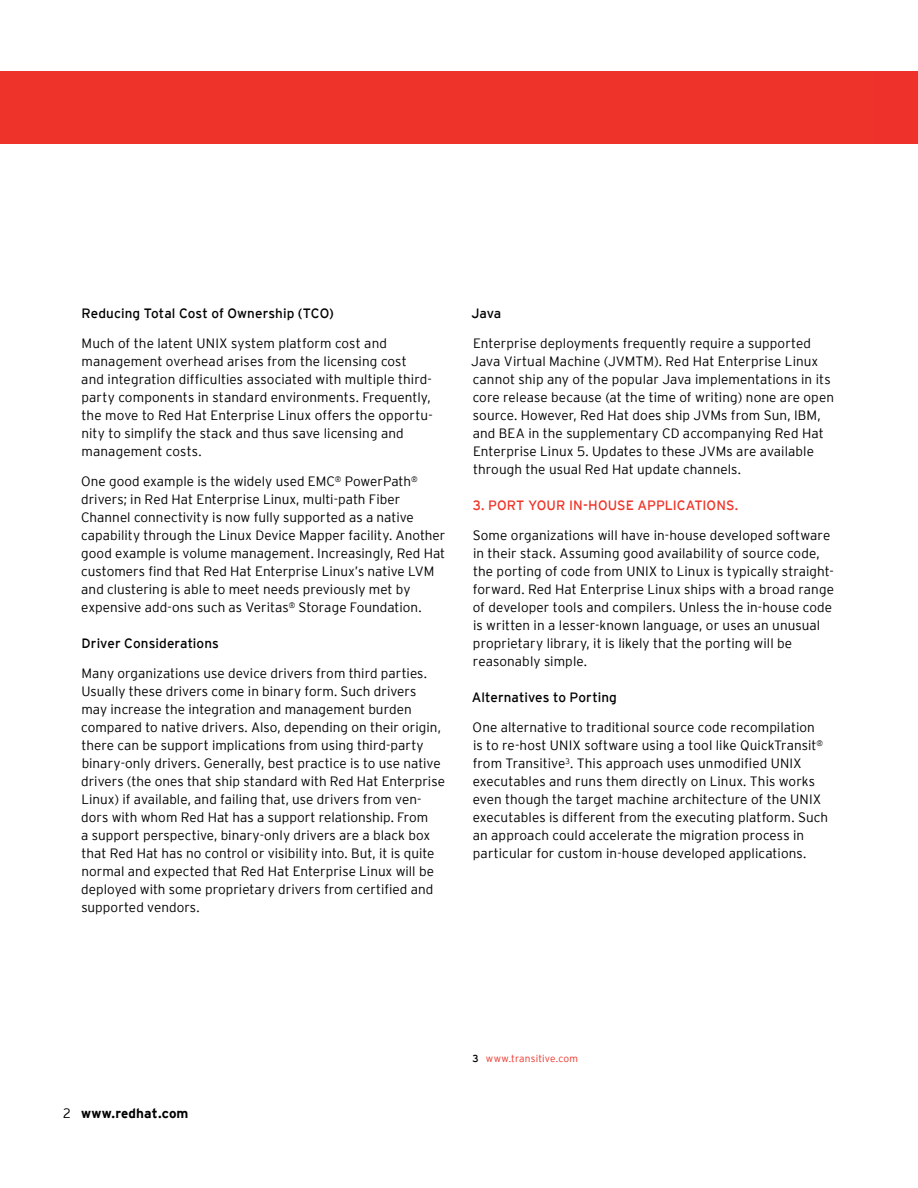
<style>
.page{position:relative;width:918px;height:1188px;background:#fff}
.page>*{position:absolute;margin:0;border:0;box-sizing:border-box;transform-origin:0 0}
.t1{font:300 13.5px/18px "Interstate";letter-spacing:.005em;color:#000}
.t2{font:13.5px "Interstate";letter-spacing:.005em;color:#000}
.t3{font:13.5px "Interstate";color:#ee342a}
.t4{font:700 13.5px "Interstate";letter-spacing:.01em;color:#000}
.t5{font:300 10.2px "Interstate";letter-spacing:.015em;color:#ee342a}
.s1{font-weight:300}
.s2{font-weight:400;color:#000}
</style>
<div class="page">
<div style="left:0;top:72px;width:918px;height:72px;background:#ee342a"></div>
<p class="t2" style="left:82px;top:306px;width:231px">Reducing Total Cost of Ownership (TCO</p>
<p class="t2" style="left:329px;top:306px;width:6px">)</p>
<p class="t1" style="left:81px;top:334px;width:353px">Much of the latent UNIX system platform cost and management overhead arises from the licensing cost and integration difficulties associated with multiple third&shy;party components in standard environments. Frequently, the move to Red Hat Enterprise Linux offers the opportu&shy;nity to simplify the stack and thus save licensing and management costs.</p>
<p class="t1" style="left:81px;top:472px;width:366px">One good example is the widely used EMC<sup>®</sup> PowerPath<sup>® </sup>drivers; in Red Hat Enterprise Linux, multi-path Fiber Channel connectivity is now fully supported as a native capability through the Linux Device Mapper facility. Another good example is volume management. Increasingly, Red Hat customers find that Red Hat Enterprise Linux’s native LVM and clustering is able to meet needs previously met by expensive add-ons such as Veritas<sup>®</sup> Storage Foundation.</p>
<p class="t2" style="left:82px;top:636px;width:139px">Driver Considerations</p>
<p class="t1" style="left:81px;top:664px;width:365px">Many organizations use device drivers from third parties.<br>Usually these drivers come in binary form. Such drivers may increase the integration and management burden compared to native drivers. Also, depending on their origin, there can be support implications from using third-party binary-only drivers. Generally, best practice is to use native drivers (the ones that ship standard with Red Hat Enterprise Linux) if available, and failing that, use drivers from ven&shy;dors with whom Red Hat has a support relationship. From<br>a support perspective, binary-only drivers are a black box that Red Hat has no control or visibility into. But, it is quite normal and expected that Red Hat Enterprise Linux will be deployed with some proprietary drivers from certified and supported vendors.</p>
<p class="t2" style="left:471px;top:306px;width:32px">Java</p>
<p class="t1" style="left:471px;top:334px;width:364px">Enterprise deployments frequently require a supported Java Virtual Machine (JVMTM). Red Hat Enterprise Linux cannot ship any of the popular Java implementations in its core release because (at the time of writing) none are open source. However, Red Hat does ship JVMs from Sun, IBM, and BEA in the supplementary CD accompanying Red Hat Enterprise Linux 5. Updates to these JVMs are available through the usual Red Hat update channels.</p>
<p class="t3" style="left:473px;top:498px;width:267px">3. Port your i n-house applications.</p>
<p class="t1" style="left:473px;top:526px;width:363px">Some organizations will have in-house developed software in their stack. Assuming good availability of source code, the porting of code from UNIX to Linux is typically straight&shy;forward. Red Hat Enterprise Linux ships with a broad range of developer tools and compilers. Unless the in-house code is written in a lesser-known language, or uses an unusual proprietary library, it is likely that the porting will be reasonably simple.</p>
<p class="t2" style="left:472px;top:690px;width:146px">Alternatives to Porting</p>
<p class="t1" style="left:473px;top:718px;width:357px">One alternative to traditional source code recompilation<br>is to re-host UNIX software using a tool like QuickTransit<sup>® </sup>from Transitive<sup>3</sup>. This approach uses unmodified UNIX executables and runs them directly on Linux. This works even though the target machine architecture of the UNIX executables is different from the executing platform. Such an approach could accelerate the migration process in particular for custom in-house developed applications.</p>
<p class="t4" style="left:63px;top:1106px;width:127px"><span class="s1">2</span> www.redhat.com</p>
<p class="t5" style="left:472px;top:1053px;width:107px"><span class="s2">3</span> www.transitive.com</p>
</div>
